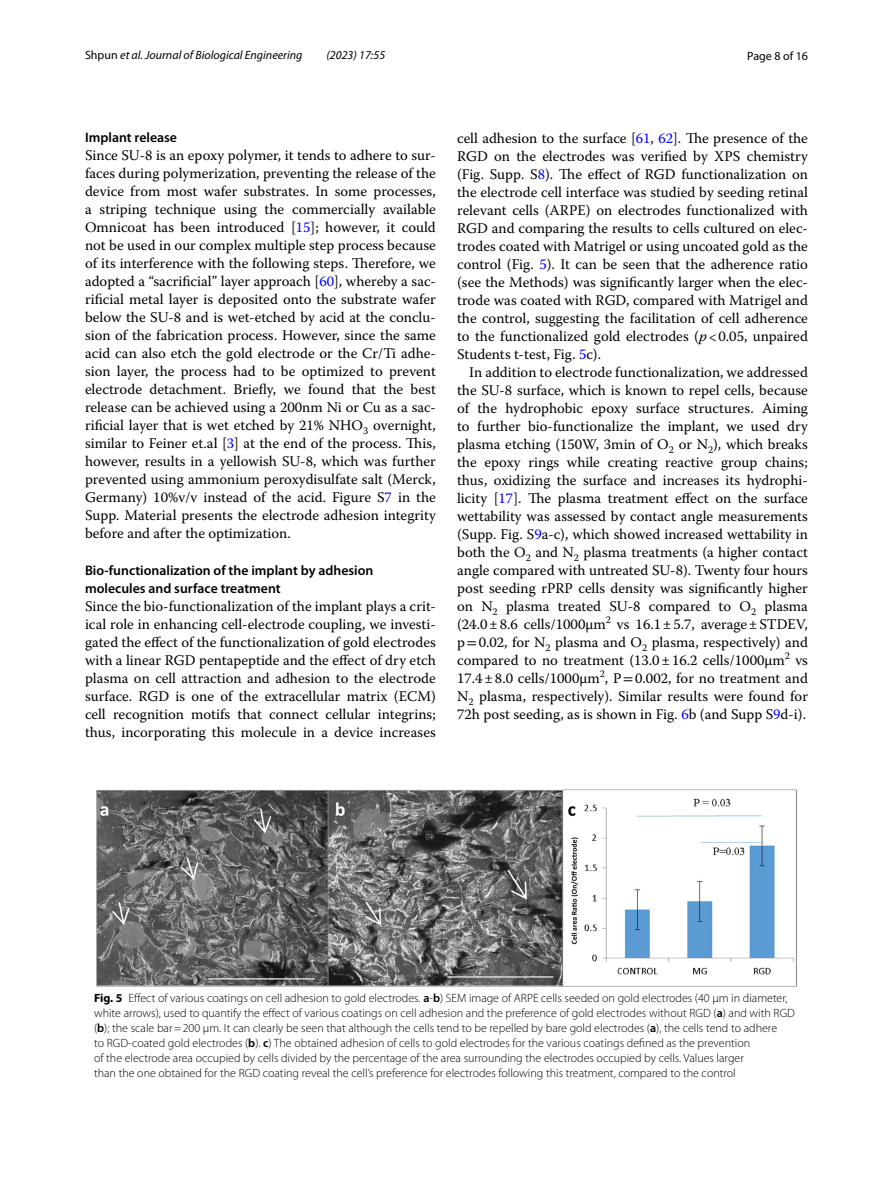
<style>
.page{position:relative;width:893px;height:1187px;background:#fff}
.page>*{position:absolute;margin:0;border:0;box-sizing:border-box;transform-origin:0 0}
.t1{font:14.7px/18px "Warnock Pro";color:#000;text-align:justify}
.t2{font:600 13.8px/18px "Myriad Pro";color:#000}
.t3{font:300 12px/15px "Myriad Pro";color:#000}
.t4{font:italic 12px "Myriad Pro";color:#000}
.t5{font:12px "Myriad Pro";color:#000}
.s1{font-style:normal}
.s2{color:#00f}
.s3{font-style:italic}
.s4{font-family:"STIX"}
.s5{font-weight:700}
.s6{font-weight:600}
</style>
<div class="page">
<img style="left:96px;top:789px;width:701px;height:197px">
<p class="t4" style="left:85px;top:48px;width:219px"><span class="s1">Shpun</span> et al. Journal of Biological Engineering</p>
<p class="t4" style="left:326px;top:48px;width:60px">(2023) 17:55</p>
<p class="t5" style="left:747px;top:48px;width:62px">Page 8 of 16</p>
<p class="t2" style="left:85px;top:128px;width:94px">Implant release</p>
<p class="t1" style="left:85px;top:146px;width:352px">Since SU-8 is an epoxy polymer, it tends to adhere to sur&shy;faces during polymerization, preventing the release of the device from most wafer substrates. In some processes, a striping technique using the commercially available Omnicoat has been introduced [<span class="s2">15</span>]; however, it could not be used in our complex multiple step process because of its interference with the following steps. Therefore, we adopted a “sacrificial” layer approach [<span class="s2">60</span>], whereby a sac&shy;rificial metal layer is deposited onto the substrate wafer below the SU-8 and is wet-etched by acid at the conclu&shy;sion of the fabrication process. However, since the same acid can also etch the gold electrode or the Cr/Ti adhe&shy;sion layer, the process had to be optimized to prevent electrode detachment. Briefly, we found that the best release can be achieved using a 200nm Ni or Cu as a sac&shy;rificial layer that is wet etched by 21% NHO<sub>3</sub> overnight, similar to Feiner et.al [<span class="s2">3</span>] at the end of the process. This, however, results in a yellowish SU-8, which was further prevented using ammonium peroxydisulfate salt (Merck, Germany) 10%v/v instead of the acid. Figure S<span class="s2">7</span> in the Supp. Material presents the electrode adhesion integrity before and after the optimization.</p>
<p class="t2" style="left:85px;top:560px;width:290px">Bio‑functionalization of the implant by adhesion molecules and surface treatment</p>
<p class="t1" style="left:85px;top:596px;width:352px">Since the bio-functionalization of the implant plays a crit&shy;ical role in enhancing cell-electrode coupling, we investi&shy;gated the effect of the functionalization of gold electrodes with a linear RGD pentapeptide and the effect of dry etch plasma on cell attraction and adhesion to the electrode surface. RGD is one of the extracellular matrix (ECM) cell recognition motifs that connect cellular integrins; thus, incorporating this molecule in a device increases</p>
<p class="t1" style="left:457px;top:128px;width:352px">cell adhesion to the surface [<span class="s2">61</span>, <span class="s2">62</span>]. The presence of the RGD on the electrodes was verified by XPS chemistry (Fig. Supp. S<span class="s2">8</span>). The effect of RGD functionalization on the electrode cell interface was studied by seeding retinal relevant cells (ARPE) on electrodes functionalized with RGD and comparing the results to cells cultured on elec&shy;trodes coated with Matrigel or using uncoated gold as the control (Fig. <span class="s2">5</span>). It can be seen that the adherence ratio (see the Methods) was significantly larger when the elec&shy;trode was coated with RGD, compared with Matrigel and the control, suggesting the facilitation of cell adherence to the functionalized gold electrodes (<span class="s3">p</span>&lt;0.05, unpaired Students t-test, Fig. <span class="s2">5</span>c).</p>
<p class="t1" style="left:457px;top:362px;width:352px;text-indent:12px">In addition to electrode functionalization, we addressed the SU-8 surface, which is known to repel cells, because of the hydrophobic epoxy surface structures. Aiming to further bio-functionalize the implant, we used dry plasma etching (150W, 3min of O<sub>2</sub> or N<sub>2</sub>), which breaks the epoxy rings while creating reactive group chains; thus, oxidizing the surface and increases its hydrophi&shy;licity [<span class="s2">17</span>]. The plasma treatment effect on the surface wettability was assessed by contact angle measurements (Supp. Fig. S<span class="s2">9</span>a-c), which showed increased wettability in both the O<sub>2</sub> and N<sub>2</sub> plasma treatments (a higher contact angle compared with untreated SU-8). Twenty four hours post seeding rPRP cells density was significantly higher on N<sub>2</sub> plasma treated SU-8 compared to O<sub>2</sub> plasma (24.0±8.6 cells/1000µm<sup>2</sup> vs 16.1±5.7, average±STDEV, p<span class="s4">=</span>0.02, for N<sub>2</sub> plasma and O<sub>2</sub> plasma, respectively) and compared to no treatment (13.0±16.2 cells/1000µm<sup>2</sup> vs 17.4±8.0 cells/1000µm<sup>2</sup>, P<span class="s4">=</span>0.002, for no treatment and N<sub>2</sub> plasma, respectively). Similar results were found for 72h post seeding, as is shown in Fig. <span class="s2">6</span>b (and Supp S<span class="s2">9</span>d-i).</p>
<p class="t3" style="left:94px;top:990px;width:702px"><span class="s5">Fig. 5</span> Effect of various coatings on cell adhesion to gold electrodes. <span class="s6">a</span>-<span class="s6">b</span>) SEM image of ARPE cells seeded on gold electrodes (40 µm in diameter, white arrows), used to quantify the effect of various coatings on cell adhesion and the preference of gold electrodes without RGD (<span class="s6">a</span>) and with RGD (<span class="s6">b</span>); the scale bar=200 µm. It can clearly be seen that although the cells tend to be repelled by bare gold electrodes (<span class="s6">a</span>), the cells tend to adhere<br>to RGD-coated gold electrodes (<span class="s6">b</span>). <span class="s6">c</span>) The obtained adhesion of cells to gold electrodes for the various coatings defined as the prevention<br>of the electrode area occupied by cells divided by the percentage of the area surrounding the electrodes occupied by cells. Values larger<br>than the one obtained for the RGD coating reveal the cell’s preference for electrodes following this treatment, compared to the control</p>
</div>
